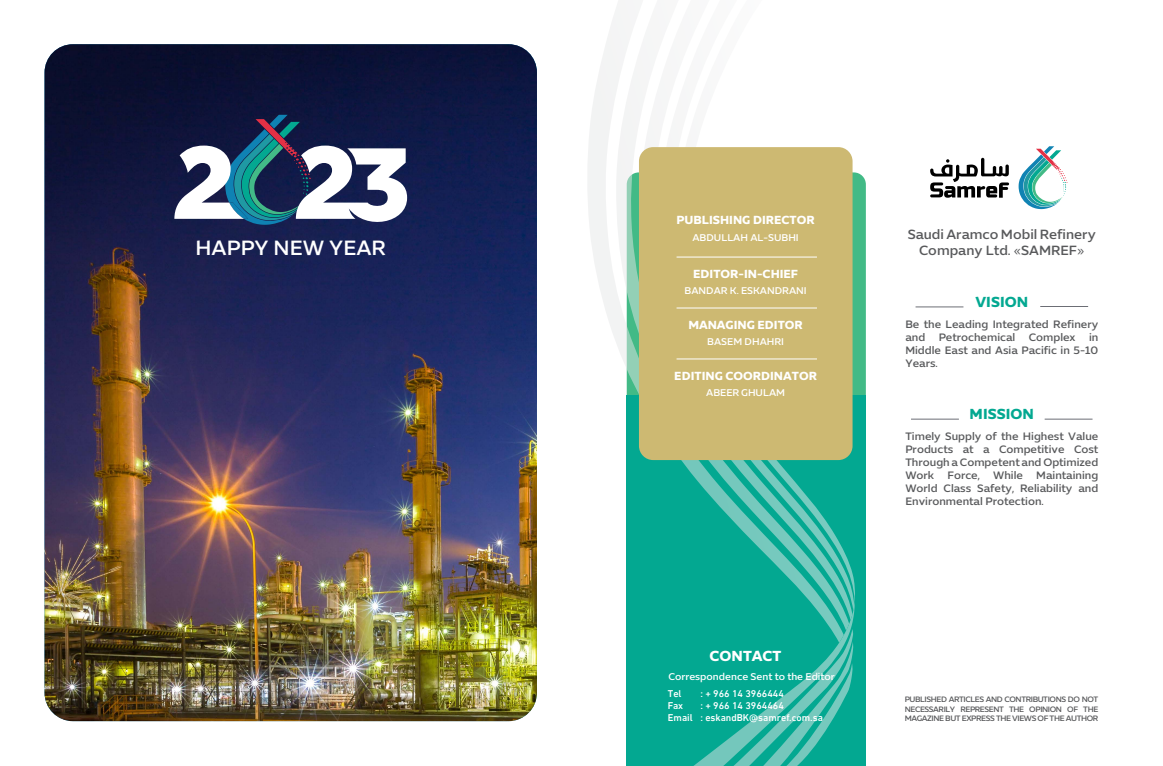
<style>
.page{position:relative;width:1163px;height:766px;background:#fff}
.page>*{position:absolute;margin:0;border:0;box-sizing:border-box;transform-origin:0 0}
.t1{font:500 21.1px "Expo Arabic";color:#fff}
.t2{font:700 14.9px "Expo Arabic";color:#03a891}
.t3{font:700 14.9px "Expo Arabic";color:#fff}
.t4{font:500 13.7px/15.9px "Expo Arabic";color:#58595b;text-align:center}
.t5{font:700 12px "Expo Arabic";color:#fff}
.t6{font:500 11px/13px "Expo Arabic";color:#58595b;text-align:right}
.t7{font:500 10px "Expo Arabic";color:#fff}
.t8{font:500 10px/12px "DIN Next LTW23";color:#fff}
.t9{font:500 8px/9.6px "Expo Arabic";letter-spacing:-.05em;color:#58595b;text-align:right}
</style>
<div class="page">
<div style="left:626px;top:395px;width:239px;height:370px;background:#03a891"></div>
<svg style="left:588px;top:4px;width:50px;height:391px"></svg>
<svg style="left:638px;top:78px;width:30px;height:383px"></svg>
<svg style="left:668px;top:147px;width:187px;height:618px"></svg>
<div style="left:639px;top:147px;width:213px;height:313px;background:#cdb972;border-radius:14px"></div>
<svg style="left:1018px;top:146px;width:49px;height:63px"></svg>
<svg style="left:930px;top:158px;width:78px;height:40px"></svg>
<hr style="left:676px;top:257px;width:140px;height:1px;background:#fff">
<hr style="left:676px;top:358px;width:140px;height:1px;background:#fff">
<hr style="left:676px;top:308px;width:140px;height:1px;background:#fff">
<hr style="left:1040px;top:306px;width:47px;height:1px;background:#6c6e75">
<hr style="left:915px;top:306px;width:48px;height:1px;background:#6c6e75">
<hr style="left:1044px;top:418px;width:48px;height:1px;background:#6c6e75">
<hr style="left:910px;top:418px;width:48px;height:1px;background:#6c6e75">
<img style="left:45px;top:44px;width:492px;height:677px">
<svg style="left:174px;top:115px;width:233px;height:116px"></svg>
<h1 class="t1" style="left:195px;top:235px;width:192px">HAPPY NEW YEAR</h1>
<p class="t5" style="left:676px;top:213px;width:140px">PUBLISHING DIRECTOR</p>
<p class="t7" style="left:692px;top:231px;width:108px">ABDULLAH AL-SUBHI</p>
<p class="t5" style="left:693px;top:267px;width:106px">EDITOR-IN-CHIEF</p>
<p class="t7" style="left:684px;top:285px;width:124px">BANDAR K. ESKANDRANI</p>
<p class="t5" style="left:688px;top:318px;width:116px">MANAGING EDITOR</p>
<p class="t7" style="left:707px;top:335px;width:78px">BASEM DHAHRI</p>
<p class="t5" style="left:674px;top:369px;width:144px">EDITING COORDINATOR</p>
<p class="t7" style="left:706px;top:386px;width:80px">ABEER GHULAM</p>
<h2 class="t3" style="left:709px;top:647px;width:73px">CONTACT</h2>
<p class="t7" style="left:668px;top:670px;width:168px">Correspondence Sent to the Editor</p>
<p class="t8" style="left:667px;top:687px;width:26px">Tel<br>Fax<br>Email</p>
<p class="t8" style="left:700px;top:687px;width:124px">+: 966 14 3966444<br>+: 966 14 3964464<br>: eskandBK@samref.com.sa</p>
<p class="t4" style="left:907px;top:226px;width:190px">Saudi Aramco Mobil Refinery<br>Company Ltd «. SAMREF«</p>
<h2 class="t2" style="left:975px;top:293px;width:54px">VISION</h2>
<p class="t6" style="left:905px;top:317px;width:194px">Be the Leading Integrated Refinery in</p>
<p class="t6" style="left:938px;top:330px;width:78px">Petrochemical</p>
<p class="t6" style="left:905px;top:330px;width:194px;text-align:left">and<br>Middle East and Asia Pacific in 5-10<br>Years.</p>
<p class="t6" style="left:1028px;top:330px;width:48px">Complex</p>
<h2 class="t2" style="left:969px;top:405px;width:66px">MISSION</h2>
<p class="t6" style="left:905px;top:430px;width:194px">Timely Supply of the Highest Value<br>Cost</p>
<p class="t6" style="left:998px;top:443px;width:67px">Competitive</p>
<p class="t6" style="left:905px;top:443px;width:49px">Products</p>
<p class="t6" style="left:905px;top:456px;width:194px">Through a Competent and Optimized</p>
<p class="t6" style="left:1036px;top:469px;width:64px">Maintaining</p>
<p class="t6" style="left:962px;top:443px;width:12px">at</p>
<p class="t6" style="left:982px;top:443px;width:8px">a</p>
<p class="t6" style="left:993px;top:469px;width:31px">While</p>
<p class="t6" style="left:905px;top:469px;width:30px">Work</p>
<p class="t6" style="left:947px;top:469px;width:34px">Force,</p>
<p class="t6" style="left:1019px;top:482px;width:54px">Reliability</p>
<p class="t6" style="left:905px;top:482px;width:140px;text-align:left">World<br>Environmental Protection.</p>
<p class="t6" style="left:943px;top:482px;width:29px">Class</p>
<p class="t6" style="left:977px;top:482px;width:39px">Safety,</p>
<p class="t6" style="left:1078px;top:482px;width:21px">and</p>
<p class="t9" style="left:904px;top:694px;width:195px">PUBLISHED ARTICLES AND CONTRIBUTIONS DO NOT<br>THE</p>
<p class="t9" style="left:904px;top:703px;width:195px;text-align:left">NECESSARILY<br>MAGAZINE BUT EXPRESS THE VIEWS OF THE AUTHOR</p>
<p class="t9" style="left:960px;top:703px;width:45px">REPRESENT</p>
<p class="t9" style="left:1029px;top:703px;width:34px">OPINION</p>
<p class="t9" style="left:1066px;top:703px;width:12px">OF</p>
<p class="t9" style="left:1008px;top:703px;width:17px">THE</p>
</div>
